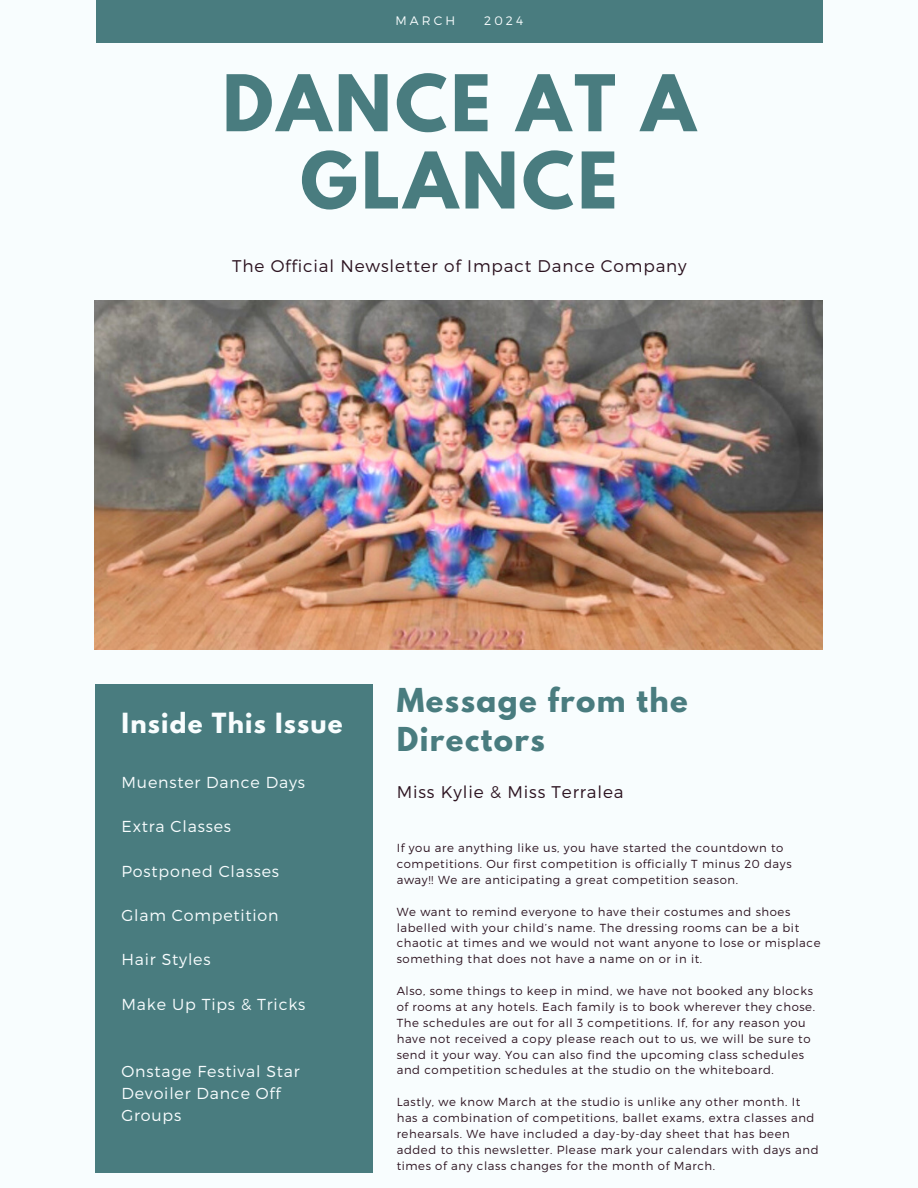
<style>
.page{position:relative;width:918px;height:1188px;background:#f8fdfe}
.page>*{position:absolute;margin:0;border:0;box-sizing:border-box;transform-origin:0 0}
.t1{font:700 69.15px/77.2px "League Spartan";letter-spacing:.05em;color:#497c7f;text-align:center}
.t2{font:700 29.25px/39.2px "League Spartan";letter-spacing:.05em;color:#497c7f}
.t3{font:700 24.6px "League Spartan";letter-spacing:.05em;color:#f8fdfe}
.t4{font:300 16.95px "Montserrat";letter-spacing:.05em;color:#2c1320}
.t5{font:300 15.9px/22.2px "Montserrat";letter-spacing:.05em;color:#f8fdfe}
.t6{font:300 12.3px "Montserrat";letter-spacing:.25em;color:#f8fdfe}
.t7{font:300 11.7px/15.9px "Montserrat";letter-spacing:.05em;color:#2c1320}
</style>
<div class="page">
<img style="left:95px;top:301px;width:728px;height:348px">
<div style="left:96px;top:0;width:727px;height:43px;background:#497c7f"></div>
<div style="left:95px;top:684px;width:277px;height:489px;background:#497c7f"></div>
<h1 class="t6" style="left:396px;top:13px;width:61px">MARCH</h1>
<h1 class="t6" style="left:484px;top:13px;width:41px">2024</h1>
<p class="t1" style="left:222px;top:74px;width:475px">DANCE AT A<br>GLANCE</p>
<h5 class="t4" style="left:232px;top:254px;width:456px">The Official Newsletter of Impact Dance Company</h5>
<h4 class="t3" style="left:122px;top:711px;width:223px">Inside This Issue</h4>
<h4 class="t5" style="left:122px;top:770px;width:185px">Muenster Dance Days</h4>
<h4 class="t5" style="left:122px;top:815px;width:111px">Extra Classes</h4>
<h2 class="t5" style="left:122px;top:859px;width:159px">Postponed Classes</h2>
<h4 class="t5" style="left:122px;top:903px;width:159px">Glam Competition</h4>
<p class="t5" style="left:122px;top:948px;width:90px">Hair Styles</p>
<p class="t5" style="left:122px;top:992px;width:185px">Make Up Tips &amp; Tricks</p>
<p class="t5" style="left:122px;top:1059px;width:180px">Onstage Festival Star<br>Devoiler Dance Off<br>Groups</p>
<h4 class="t2" style="left:397px;top:685px;width:293px">Message from the<br>Directors</h4>
<h4 class="t4" style="left:397px;top:781px;width:228px">Miss Kylie &amp; Miss Terralea</h4>
<h4 class="t7" style="left:397px;top:840px;width:396px">If you are anything like us, you have started the countdown to competitions. Our first competition is officially T minus 20 days away!! We are anticipating a great competition season.</h4>
<p class="t7" style="left:397px;top:903px;width:425px">We want to remind everyone to have their costumes and shoes labelled with your child’s name. The dressing rooms can be a bit chaotic at times and we would not want anyone to lose or misplace something that does not have a name on or in it.</p>
<h3 class="t7" style="left:397px;top:982px;width:420px">Also, some things to keep in mind, we have not booked any blocks of rooms at any hotels. Each family is to book wherever they chose.</h3>
<h4 class="t7" style="left:397px;top:1014px;width:415px">The schedules are out for all 3 competitions. If, for any reason you have not received a copy please reach out to us, we will be sure to send it your way. You can also find the upcoming class schedules and competition schedules at the studio on the whiteboard.</h4>
<h4 class="t7" style="left:397px;top:1094px;width:423px">Lastly, we know March at the studio is unlike any other month. It has a combination of competitions, ballet exams, extra classes and rehearsals. We have included a day-by-day sheet that has been added to this newsletter. Please mark your calendars with days and times of any class changes for the month of March.</h4>
</div>
